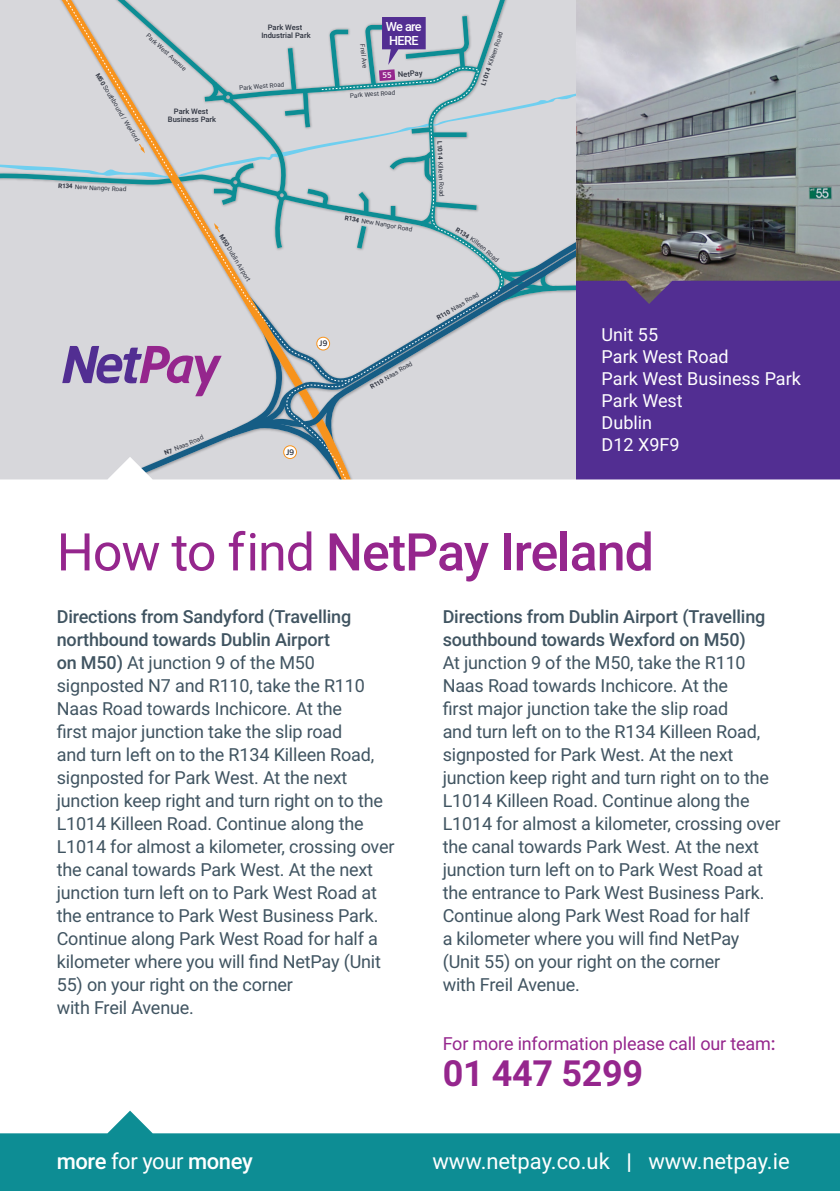
<style>
.page{position:relative;width:840px;height:1191px;background:#fff}
.page>*{position:absolute;margin:0;border:0;box-sizing:border-box;transform-origin:0 0}
.t1{font:500 52px "Roboto";letter-spacing:-.02em;color:#95268d}
.t2{font:700 36px "Roboto";letter-spacing:-.01em;color:#95268d}
.t3{font:22px "Roboto";color:#fff}
.t4{font:500 22px "Roboto";letter-spacing:-.02em;color:#fff}
.t5{font:18px/23px "Roboto";letter-spacing:-.01em;color:#405461}
.t6{font:18px/22px "Roboto";color:#fff}
.t7{font:18px "Roboto";letter-spacing:-.01em;color:#95268d}
.t8{font:500 12.6px "Roboto";letter-spacing:-.05em;color:#fff}
.t9{font:600 8.4px "Foundry Sterling";color:#2e333f}
.t10{font:500 7.6px/8.2px "Roboto";color:#2e333f;text-align:center}
.t11{font:6.4px "Roboto";color:#2e333f}
.s1{font-weight:700}
.s2{font-weight:400}
.s3{font-weight:500}
</style>
<div class="page">
<img style="left:574px;top:0;width:265px;height:281px">
<div style="left:574px;top:281px;width:265px;height:176px;background:#522e92"></div>
<div style="left:574px;top:457px;width:265px;height:23px;background:#522e92"></div>
<svg style="left:0;top:1110px;width:839px;height:81px;fill:#0d8d94"></svg>
<svg style="left:0;top:0;width:574px;height:480px;background:#c8ccd1"></svg>
<p class="t8" style="left:386px;top:18px;width:37px">We are</p>
<p class="t8" style="left:389px;top:32px;width:31px">HERE</p>
<p class="t10" style="left:261px;top:23px;width:51px">Park West<br>Industrial Park</p>
<p class="t11" style="left:150px;top:31px;width:53px;rotate:42deg">Park West Avenue</p>
<p class="t11" style="left:478px;top:84px;width:58px;rotate:-71deg"><span class="s1">L1014</span> Killeen Road</p>
<p class="t11" style="left:367px;top:44px;width:26px;rotate:84deg">Freil Ave</p>
<p class="t10" style="left:397px;top:70px;width:26px;rotate:-5deg">NetPay</p>
<p class="t11" style="left:101px;top:71px;width:80px;rotate:59deg"><span class="s1">M50</span> Southbound / Wexford</p>
<p class="t11" style="left:239px;top:84px;width:47px;rotate:-5deg">Park West Road</p>
<p class="t11" style="left:349px;top:91px;width:47px;rotate:-4deg">Park West Road</p>
<p class="t10" style="left:168px;top:106px;width:50px">Park West<br>Business Park</p>
<p class="t11" style="left:444px;top:141px;width:58px;rotate:88deg"><span class="s1">L1014</span> Killeen Road</p>
<p class="t11" style="left:58px;top:181px;width:70px;rotate:3deg"><span class="s1">R134</span> New Nangor Road</p>
<p class="t11" style="left:225px;top:232px;width:55px;rotate:59deg"><span class="s1">M50</span> Dublin Airport</p>
<p class="t11" style="left:163px;top:449px;width:43px;rotate:-23deg"><span class="s1">N7</span> Naas Road</p>
<p class="t9" style="left:286px;top:447px;width:10px">J9</p>
<p class="t11" style="left:345px;top:213px;width:70px;rotate:10deg"><span class="s1">R134</span> New Nangor Road</p>
<p class="t9" style="left:319px;top:338px;width:10px">J9</p>
<p class="t11" style="left:368px;top:384px;width:49px;rotate:-31deg"><span class="s1">R110</span> Naas Road</p>
<p class="t11" style="left:486px;top:244px;width:21px;rotate:42deg">n Road</p>
<p class="t11" style="left:434px;top:314px;width:49px;rotate:-31deg"><span class="s1">R110</span> Naas Road</p>
<p class="t6" style="left:601px;top:322px;width:58px">Unit 55</p>
<p class="t6" style="left:601px;top:344px;width:128px">Park West Road</p>
<p class="t6" style="left:601px;top:366px;width:201px">Park West Business Park</p>
<p class="t6" style="left:601px;top:388px;width:83px">Park West<br>Dublin</p>
<p class="t6" style="left:601px;top:432px;width:79px">D12 X9F9</p>
<p class="t1" style="left:57px;top:515px;width:598px"><span class="s2">How to find</span> NetPay Ireland</p>
<p class="t5" style="left:57px;top:604px;width:339px"><span class="s3">Directions from Sandyford (Travelling northbound towards Dublin Airport<br>on M50)</span> At junction 9 of the M50 signposted N7 and R110, take the R110<br>Naas Road towards Inchicore. At the<br>first major junction take the slip road<br>and turn left on to the R134 Killeen Road, signposted for Park West. At the next junction keep right and turn right on to the L1014 Killeen Road. Continue along the L1014 for almost a kilometer, crossing over the canal towards Park West. At the next junction turn left on to Park West Road at the entrance to Park West Business Park.<br>Continue along Park West Road for half a kilometer where you will find NetPay (Unit</p>
<p class="t5" style="left:57px;top:972px;width:237px">55) on your right on the corner with Freil Avenue.</p>
<p class="t5" style="left:442px;top:604px;width:339px"><span class="s3">Directions from Dublin Airport (Travelling southbound towards Wexford on M50)<br></span>At junction 9 of the M50, take the R110<br>Naas Road towards Inchicore. At the<br>first major junction take the slip road<br>and turn left on to the R134 Killeen Road, signposted for Park West. At the next junction keep right and turn right on to the L1014 Killeen Road. Continue along the L1014 for almost a kilometer, crossing over the canal towards Park West. At the next junction turn left on to Park West Road at the entrance to Park West Business Park.<br>Continue along Park West Road for half<br>a kilometer where you will find NetPay (Unit 55) on your right on the corner<br>with Freil Avenue.</p>
<p class="t7" style="left:442px;top:1031px;width:334px">For more information please call our team<span class="s3">:</span></p>
<p class="t2" style="left:442px;top:1048px;width:202px">01 447 5299</p>
<p class="t4" style="left:57px;top:1145px;width:197px">more <span class="s2">for your</span> money</p>
<p class="t3" style="left:432px;top:1145px;width:358px">www.netpay.co.uk <span class="s3">|</span> www.netpay.ie</p>
</div>
